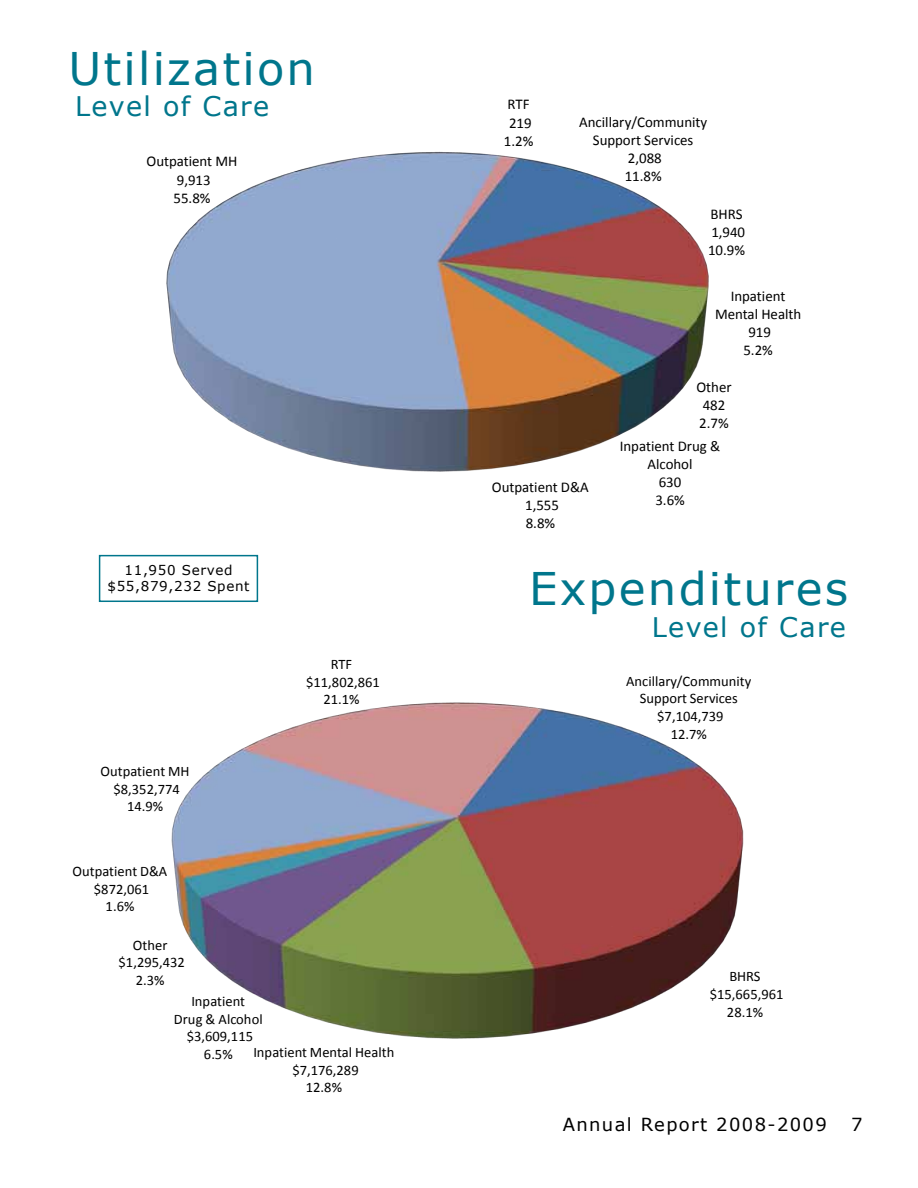
<style>
.page{position:relative;width:918px;height:1188px;background:#fff}
.page>*{position:absolute;margin:0;border:0;box-sizing:border-box;transform-origin:0 0}
.t1{font:45px "Verdana";letter-spacing:.05em;color:#00768c}
.t2{font:27px "Verdana";letter-spacing:.05em;color:#00768c}
.t3{font:18px "Verdana";letter-spacing:.075em;color:#000}
.t4{font:14.85px/18.1px "Calibri";letter-spacing:-.005em;color:#000;text-align:center}
.t5{font:14.55px/17.7px "Calibri";letter-spacing:.005em;color:#000;text-align:center}
.t6{font:13.5px/16.2px "Verdana";letter-spacing:.05em;color:#000;text-align:center}
</style>
<div class="page">
<img style="left:166px;top:151px;width:543px;height:321px">
<img style="left:171px;top:702px;width:573px;height:337px">
<div style="left:99px;top:555px;width:159px;height:47px;border:2px solid #00768c"></div>
<h1 class="t1" style="left:68px;top:40px;width:248px">Utilization</h1>
<h2 class="t2" style="left:75px;top:89px;width:196px">Level of Care</h2>
<p class="t4" style="left:147px;top:152px;width:92px">Outpatient MH<br>9,913<br>55.8%</p>
<p class="t6" style="left:107px;top:562px;width:144px">11,950 Served $55,879,232 Spent</p>
<p class="t5" style="left:101px;top:761px;width:90px">Outpatient MH $8,352,774<br>14.9%</p>
<p class="t5" style="left:73px;top:862px;width:96px">Outpatient D&amp;A $872,061<br>1.6%</p>
<p class="t5" style="left:119px;top:935px;width:68px">Other $1,295,432<br>2.3%</p>
<p class="t5" style="left:306px;top:655px;width:75px">RTF $11,802,861<br>21.1%</p>
<p class="t5" style="left:174px;top:991px;width:90px">Inpatient<br>Drug &amp; Alcohol $3,609,115<br>6.5%</p>
<p class="t5" style="left:253px;top:1043px;width:143px">Inpatient Mental Health $7,176,289<br>12.8%</p>
<p class="t4" style="left:504px;top:95px;width:31px">RTF<br>219<br>1.2%</p>
<p class="t4" style="left:579px;top:112px;width:130px">Ancillary/Community<br>Support Services<br>2,088<br>11.8%</p>
<p class="t4" style="left:708px;top:204px;width:39px;text-align:left">BHRS<br>1,940<br>10.9%</p>
<p class="t4" style="left:715px;top:286px;width:88px">Inpatient<br>Mental Health<br>919<br>5.2%</p>
<p class="t4" style="left:696px;top:377px;width:37px;text-align:left">Other<br>482<br>2.7%</p>
<p class="t4" style="left:492px;top:477px;width:98px">Outpatient D&amp;A<br>1,555<br>8.8%</p>
<p class="t4" style="left:620px;top:436px;width:102px">Inpatient Drug &amp;<br>Alcohol<br>630<br>3.6%</p>
<h1 class="t1" style="left:529px;top:560px;width:321px">Expenditures</h1>
<h2 class="t2" style="left:652px;top:610px;width:196px">Level of Care</h2>
<p class="t5" style="left:626px;top:671px;width:127px">Ancillary/Community<br>Support Services $7,104,739<br>12.7%</p>
<p class="t5" style="left:710px;top:967px;width:75px">BHRS $15,665,961<br>28.1%</p>
<p class="t3" style="left:563px;top:1113px;width:266px">Annual Report 2008-2009</p>
<p class="t3" style="left:851px;top:1113px;width:13px">7</p>
</div>
